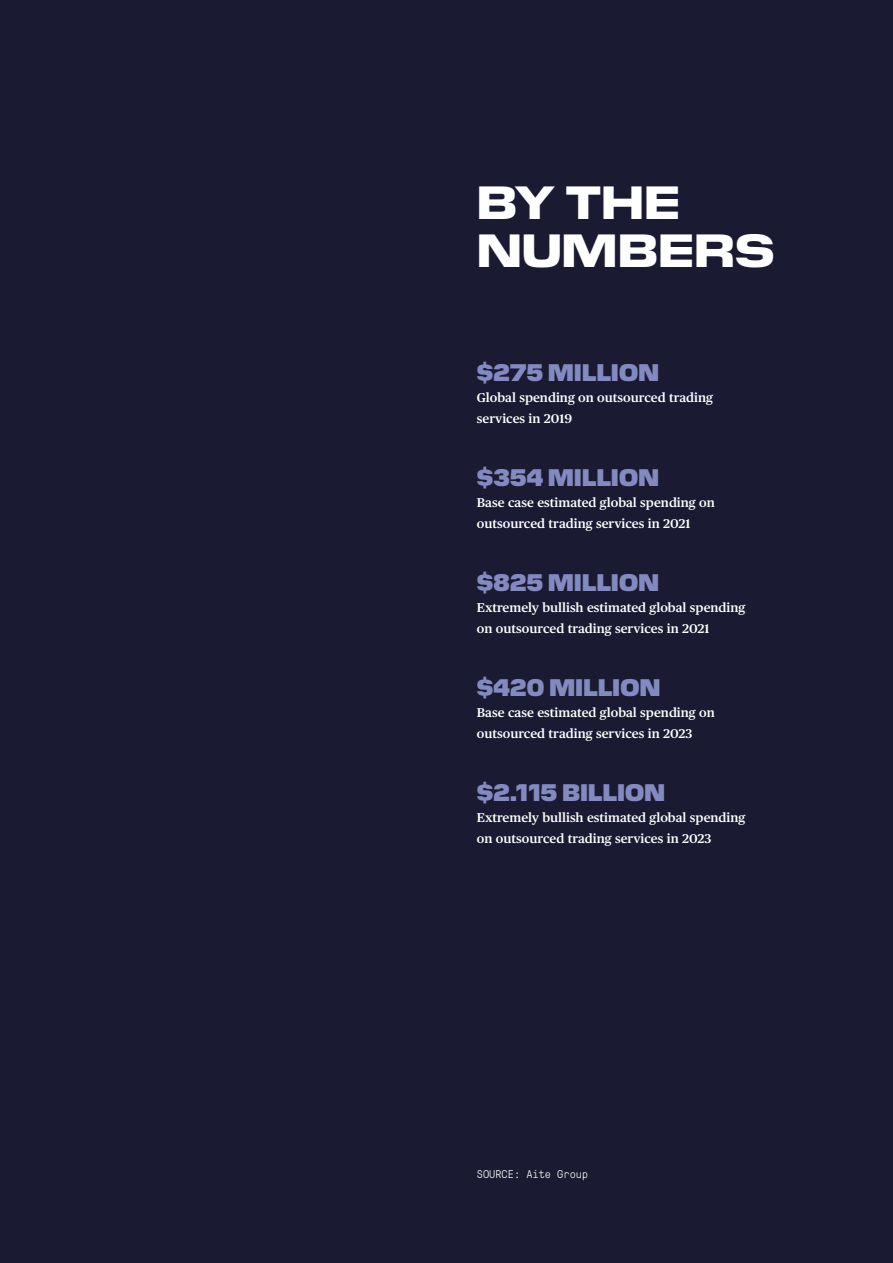
<style>
.page{position:relative;width:893px;height:1263px;background:#1a1a32}
.page>*{position:absolute;margin:0;border:0;box-sizing:border-box;transform-origin:0 0}
._01_-_Header_Extende{font:800 46.5px/48px "Pilat Wide";color:#fff}
.By_The_Numbers_numbe{font:900 24px "Pilat";letter-spacing:.015em;color:#828ac0}
.By_The_Numbers_small{font:600 12.75px/21px "Publico Text";color:#fff}
.t1{font:300 11.25px "GT Pressura Mono";color:#fff}
</style>
<div class="page">
<p class="_01_-_Header_Extende" style="left:477px;top:174px;width:299px">BY THE<br>NUMBERS</p>
<p class="By_The_Numbers_numbe" style="left:477px;top:355px;width:184px">$275 MILLION</p>
<p class="By_The_Numbers_small" style="left:477px;top:386px;width:238px">Global spending on outsourced trading services in 2019</p>
<p class="By_The_Numbers_numbe" style="left:477px;top:460px;width:184px">$354 MILLION</p>
<p class="By_The_Numbers_small" style="left:477px;top:491px;width:239px">Base case estimated global spending on outsourced trading services in 2021</p>
<p class="By_The_Numbers_numbe" style="left:477px;top:565px;width:184px">$825 MILLION</p>
<p class="By_The_Numbers_small" style="left:477px;top:596px;width:270px">Extremely bullish estimated global spending on outsourced trading services in 2021</p>
<p class="By_The_Numbers_numbe" style="left:477px;top:670px;width:185px">$420 MILLION</p>
<p class="By_The_Numbers_small" style="left:477px;top:701px;width:239px">Base case estimated global spending on outsourced trading services in 2023</p>
<p class="By_The_Numbers_numbe" style="left:477px;top:775px;width:190px">$2.115 BILLION</p>
<p class="By_The_Numbers_small" style="left:477px;top:806px;width:270px">Extremely bullish estimated global spending on outsourced trading services in 2023</p>
<p class="t1" style="left:477px;top:1166px;width:113px">SOURCE: Aite Group</p>
</div>
